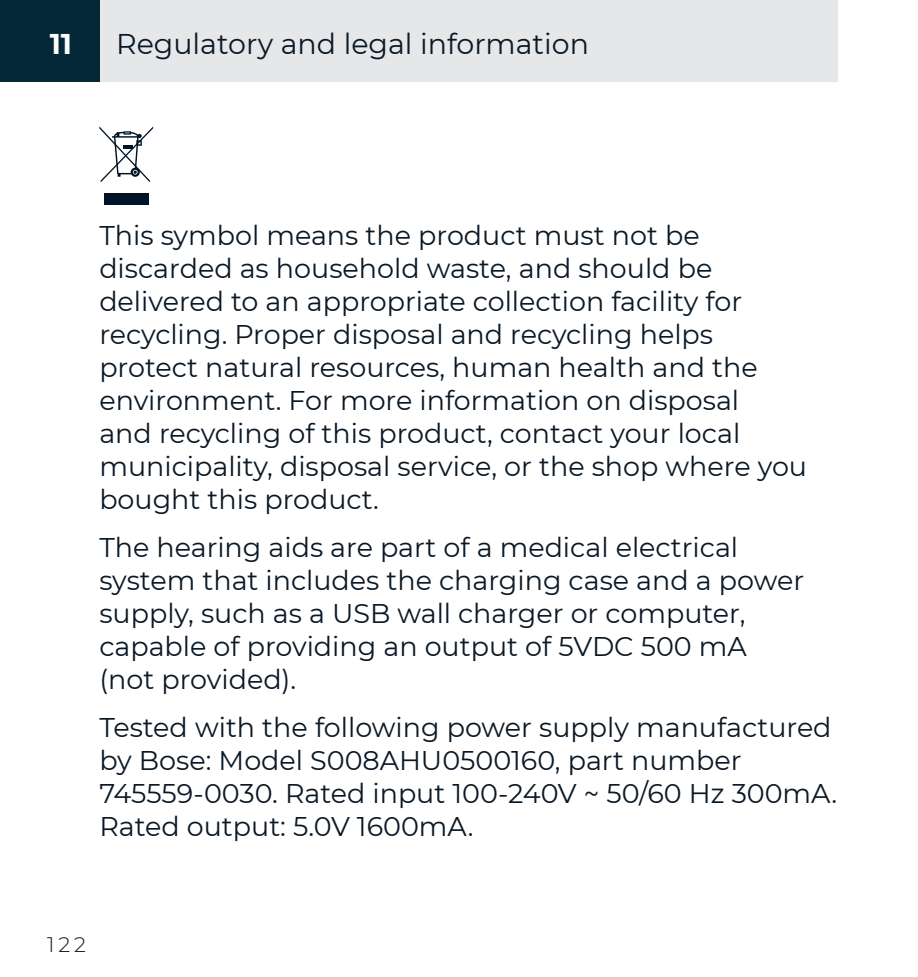
<style>
.page{position:relative;width:918px;height:977px;background:#fff}
.page>*{position:absolute;margin:0;border:0;box-sizing:border-box;transform-origin:0 0}
.t1{font:28.5px "Montserrat";color:#0b1926}
.t2{font:700 28.5px "Montserrat";color:#fff}
.t3{font:27px/33px "Montserrat";color:#0b1926}
.t4{font:300 21px "Montserrat";color:#0b1926}
</style>
<div class="page">
<div style="left:99px;top:0;width:738px;height:81px;background:#e6e7e9"></div>
<div style="left:0;top:0;width:99px;height:81px;background:#052839"></div>
<div style="left:104px;top:193px;width:45px;height:11px;background:#001326"></div>
<svg style="left:99px;top:126px;width:54px;height:56px"></svg>
<p class="t2" style="left:50px;top:24px;width:24px">11</p>
<p class="t1" style="left:116px;top:25px;width:474px">Regulatory and legal information</p>
<p class="t3" style="left:99px;top:217px;width:709px">This symbol means the product must not be discarded as household waste, and should be delivered to an appropriate collection facility for recycling. Proper disposal and recycling helps protect natural resources, human health and the environment. For more information on disposal<br>and recycling of this product, contact your local municipality, disposal service, or the shop where you bought this product.</p>
<p class="t3" style="left:99px;top:529px;width:706px">The hearing aids are part of a medical electrical system that includes the charging case and a power supply, such as a USB wall charger or computer, capable of providing an output of 5VDC 500 mA (not provided).</p>
<p class="t3" style="left:99px;top:709px;width:739px">Tested with the following power supply manufactured by Bose: Model S008AHU0500160, part number 745559-0030. Rated input 100-240V ~ 50/60 Hz 300mA.<br>Rated output: 5.0V 1600mA.</p>
<p class="t4" style="left:47px;top:929px;width:40px">122</p>
</div>
